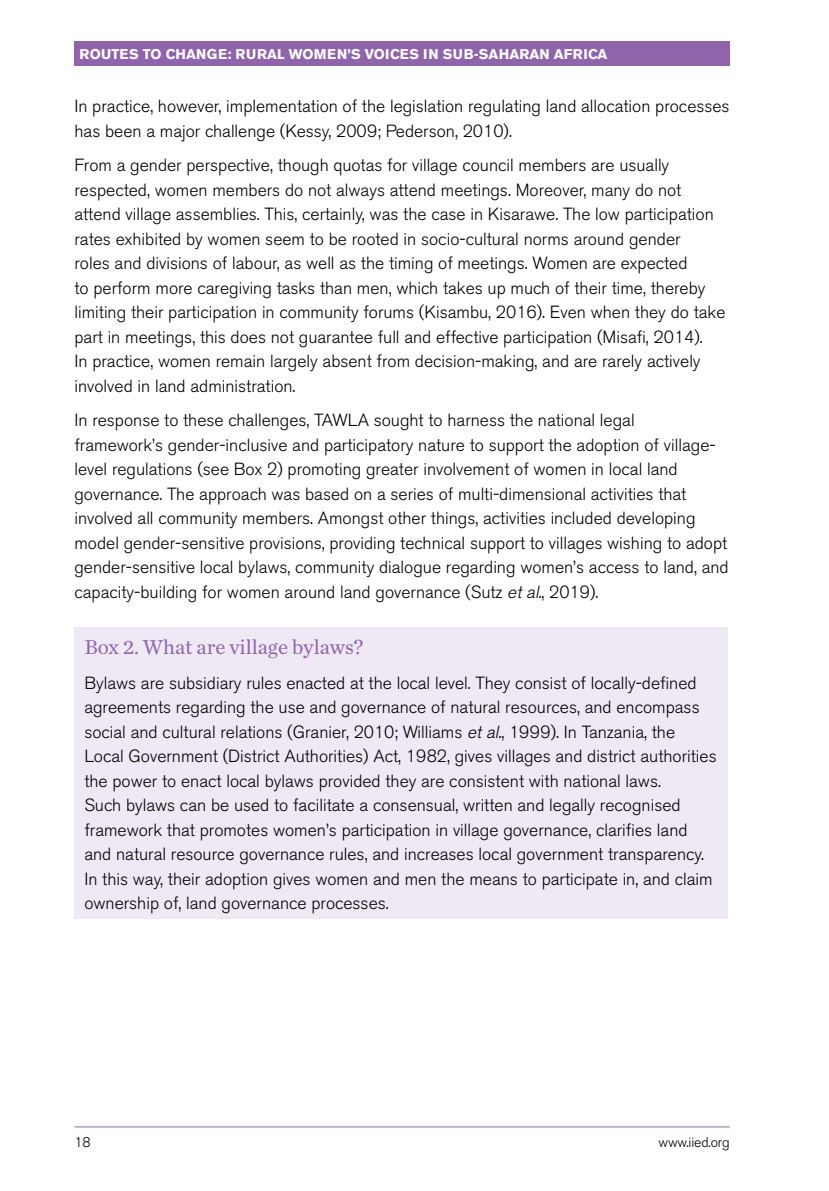
<style>
.page{position:relative;width:829px;height:1191px;background:#fff}
.page>*{position:absolute;margin:0;border:0;box-sizing:border-box;transform-origin:0 0}
.t1{font:21px "Chronicle Text G1";color:#9064aa}
.t2{font:300 17.5px/24.5px "Akzidenz Grotesk BE";color:#000}
.t3{font:700 14px "Akzidenz Grotesk BE";letter-spacing:.01em;color:#fff}
.t4{font:300 14px "Akzidenz Grotesk BE";letter-spacing:-.01em;color:#000}
.s1{font-style:italic}
</style>
<div class="page">
<div style="left:74px;top:41px;width:655px;height:25px;background:#9064aa"></div>
<hr style="left:74px;top:1126px;width:655px;height:1px;background:#9064aa">
<div style="left:74px;top:627px;width:653px;height:292px;background:#eee9f4"></div>
<p class="t3" style="left:79px;top:46px;width:529px">ROUTES TO CHANGE: RURAL WOMEN’S VOICES IN SUB-SAHARAN AFRICA</p>
<p class="t2" style="left:74px;top:94px;width:656px">In practice, however, implementation of the legislation regulating land allocation processes has been a major challenge (Kessy, 2009; Pederson, 2010).</p>
<p class="t2" style="left:74px;top:153px;width:652px">From a gender perspective, though quotas for village council members are usually respected, women members do not always attend meetings. Moreover, many do not attend village assemblies. This, certainly, was the case in Kisarawe. The low participation rates exhibited by women seem to be rooted in socio-cultural norms around gender<br>roles and divisions of labour, as well as the timing of meetings. Women are expected<br>to perform more caregiving tasks than men, which takes up much of their time, thereby limiting their participation in community forums (Kisambu, 2016). Even when they do take part in meetings, this does not guarantee full and effective participation (Misafi, 2014).<br>In practice, women remain largely absent from decision-making, and are rarely actively involved in land administration.</p>
<p class="t2" style="left:74px;top:408px;width:655px">In response to these challenges, TAWLA sought to harness the national legal<br>framework’s gender-inclusive and participatory nature to support the adoption of village&shy;level regulations (see Box 2) promoting greater involvement of women in local land governance. The approach was based on a series of multi-dimensional activities that involved all community members. Amongst other things, activities included developing model gender-sensitive provisions, providing technical support to villages wishing to adopt gender-sensitive local bylaws, community dialogue regarding women’s access to land, and capacity-building for women around land governance (Sutz <span class="s1">etal.</span>, 2019).</p>
<p class="t1" style="left:84px;top:631px;width:280px">Box 2. What are village bylaws?</p>
<p class="t2" style="left:84px;top:671px;width:633px">Bylaws are subsidiary rules enacted at the local level. They consist of locally-defined agreements regarding the use and governance of natural resources, and encompass social and cultural relations (Granier, 2010; Williams <span class="s1">etal.</span>, 1999). In Tanzania, the Local Government (District Authorities) Act, 1982, gives villages and district authorities the power to enact local bylaws provided they are consistent with national laws.<br>Such bylaws can be used to facilitate a consensual, written and legally recognised framework that promotes women’s participation in village governance, clarifies land and natural resource governance rules, and increases local government transparency.<br>In this way, their adoption gives women and men the means to participate in, and claim ownership of, land governance processes.</p>
<p class="t4" style="left:74px;top:1134px;width:18px">18</p>
<p class="t4" style="left:658px;top:1134px;width:73px">www.iied.org</p>
</div>
